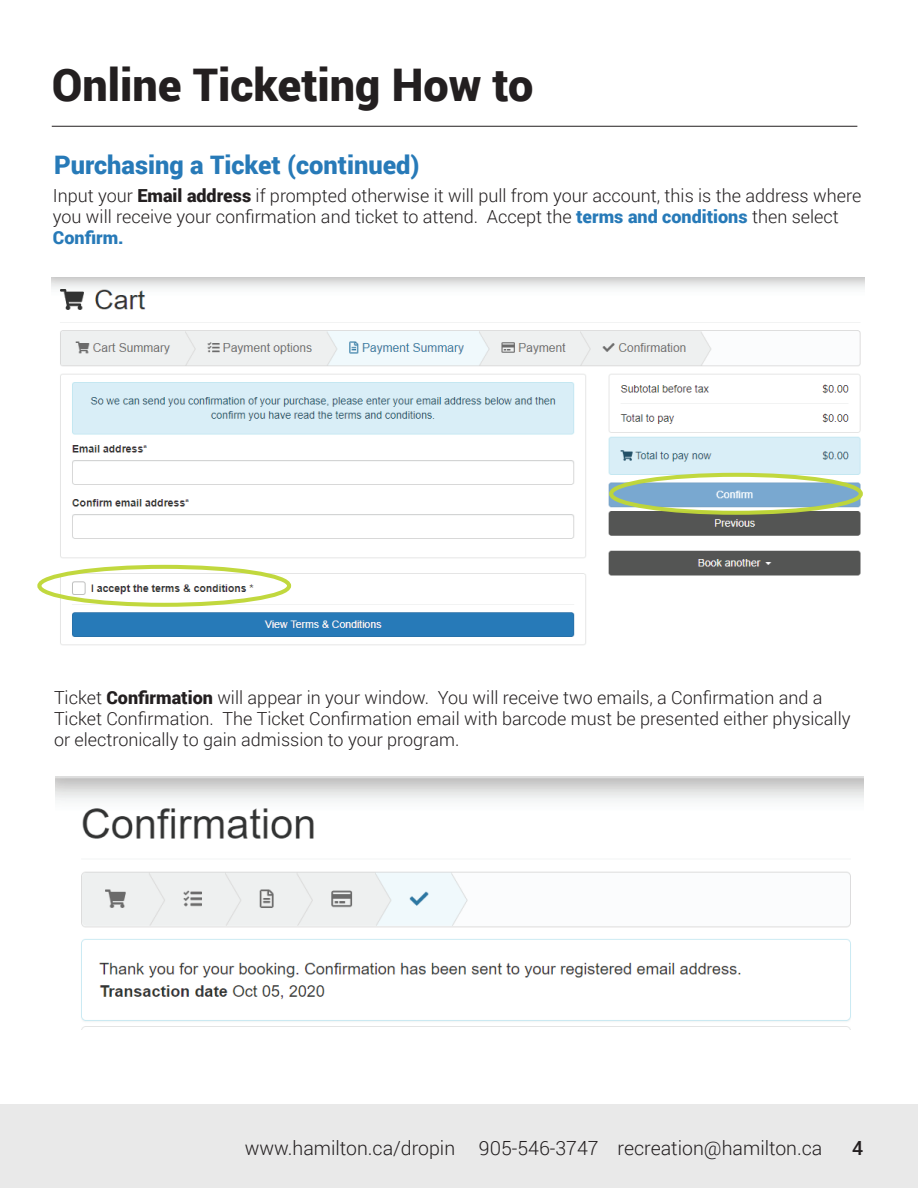
<style>
.page{position:relative;width:918px;height:1188px;background:#fff}
.page>*{position:absolute;margin:0;border:0;box-sizing:border-box;transform-origin:0 0}
.t1{font:900 45px "Roboto";color:#231f20}
.t2{font:900 25.5px "Roboto";color:#277ab8}
.t3{font:300 19.5px "Roboto";color:#231f20}
.t4{font:500 19.5px "Roboto";color:#231f20}
.t5{font:300 18px/21px "Roboto";color:#231f20}
.s1{font-weight:900}
.s2{font-weight:900;color:#277ab8}
</style>
<div class="page">
<div style="left:0;top:1104px;width:918px;height:84px;background:#e9e9e9"></div>
<img style="left:55px;top:777px;width:809px;height:252px">
<img style="left:52px;top:277px;width:812px;height:368px">
<div style="left:609px;top:473px;width:254px;height:42px;border:4px solid #c0d738;border-radius:50%"></div>
<div style="left:37px;top:565px;width:254px;height:42px;border:4px solid #c0d738;border-radius:50%"></div>
<hr style="left:52px;top:126px;width:805px;height:1px;background:#231f20">
<h1 class="t1" style="left:52px;top:53px;width:483px">Online Ticketing How to</h1>
<h2 class="t2" style="left:54px;top:147px;width:367px">Purchasing a Ticket (continued)</h2>
<p class="t5" style="left:53px;top:184px;width:810px">Input your <span class="s1">Email address</span> if prompted otherwise it will pull from your account, this is the address where you will receive your confirmation and ticket to attend. Accept the <span class="s2">terms and conditions</span> then select<br><span class="s2">Confirm.</span></p>
<p class="t5" style="left:54px;top:686px;width:798px">Ticket <span class="s1">Confirmation</span> will appear in your window. You will receive two emails, a Confirmation and a<br>Ticket Confirmation. The Ticket Confirmation email with barcode must be presented either physically or electronically to gain admission to your program.</p>
<p class="t3" style="left:245px;top:1134px;width:579px">www.hamilton.ca/dropin 905-546-3747 recreation@hamilton.ca</p>
<p class="t4" style="left:852px;top:1134px;width:13px">4</p>
</div>
